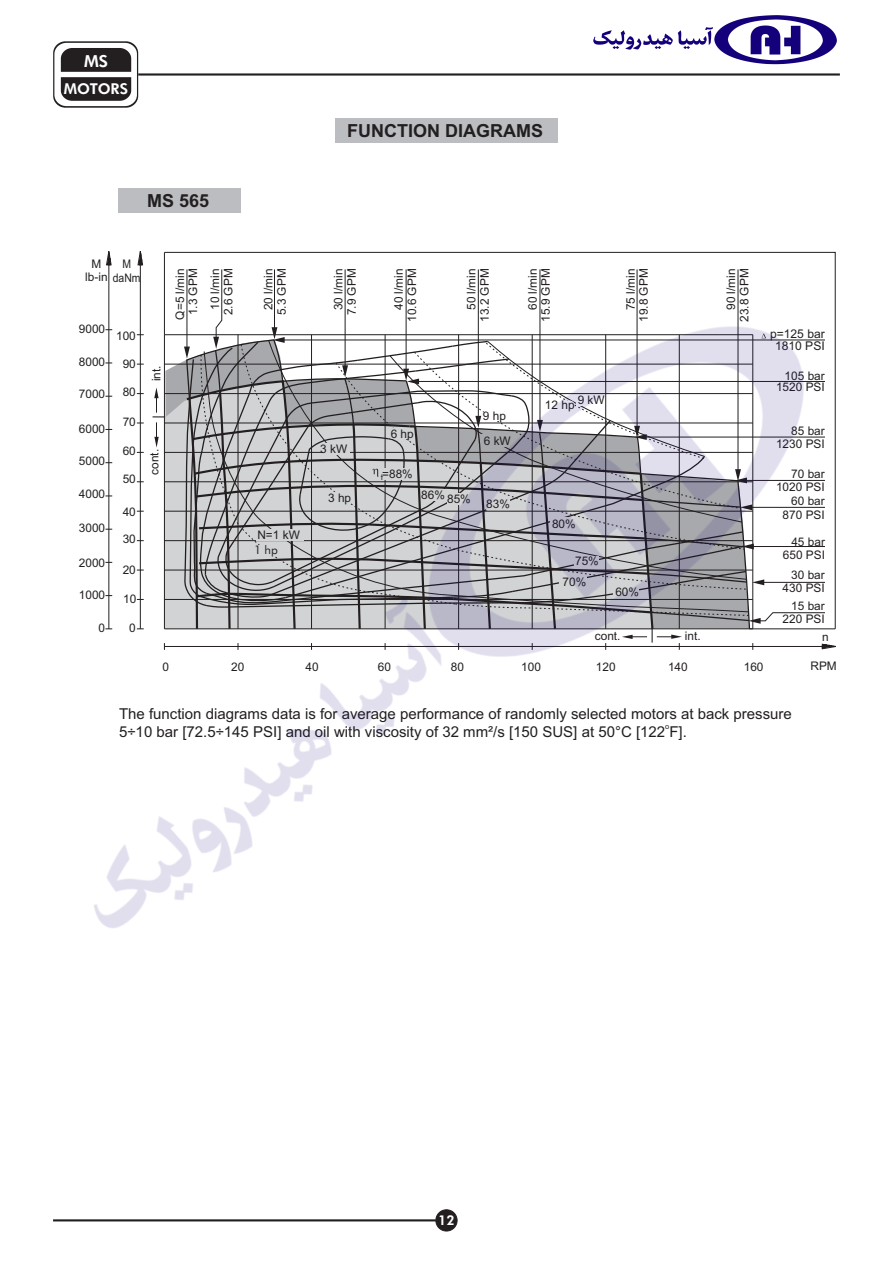
<style>
.page{position:relative;width:893px;height:1263px;background:#fff}
.page>*{position:absolute;margin:0;border:0;box-sizing:border-box;transform-origin:0 0}
.t1{font:700 18px "Arial";color:#231f20}
.t2{font:800 16.65px "Futura BT";color:#fff}
.t3{font:15px/17.4px "Arial";color:#231f20}
.t4{font:800 15px "Futura BT";color:#fff}
.t5{font:800 13.5px "Futura BT";color:#fff}
.t6{font:12px/11.4px "Arial";color:#231f20;text-align:center}
.t7{font:11.85px/13.2px "Arial";color:#231f20;text-align:right}
.t8{font:11.85px/13px "Arial";color:#231f20;scale:.88 1}
.t9{font:11.85px "Futura BT";color:#231f20}
.t10{font:8.85px "Futura BT";color:#231f20}
.t11{font:7.5px "Arial";color:#231f20}
</style>
<div class="page">
<svg style="left:53px;top:41px;width:85px;height:67px"></svg>
<hr style="left:138px;top:73px;width:702px;height:3px;background:#231f20">
<hr style="left:53px;top:1219px;width:383px;height:2px;background:#231f20">
<div style="left:436px;top:1210px;width:21px;height:21px;background:#231f20;border-radius:50%"></div>
<div style="left:436px;top:1210px;width:21px;height:21px;border:1px solid #231f20;border-radius:50%"></div>
<div style="left:118px;top:189px;width:122px;height:24px;background:#bbbdc0"></div>
<div style="left:335px;top:119px;width:223px;height:24px;background:#bbbdc0"></div>
<img style="left:94px;top:251px;width:742px;height:677px">
<img style="left:593px;top:15px;width:244px;height:50px">
<h2 class="t2" style="left:84px;top:51px;width:26px">MS</h2>
<p class="t4" style="left:64px;top:80px;width:66px">MOTORS</p>
<h1 class="t1" style="left:347px;top:121px;width:197px">FUNCTION DIAGRAMS</h1>
<h1 class="t1" style="left:147px;top:190px;width:64px">MS 565</h1>
<p class="t7" style="left:92px;top:259px;width:11px">M</p>
<p class="t8" style="left:85px;top:259px;width:64px;text-indent:37px">M lb-in daNm</p>
<p class="t7" style="left:79px;top:323px;width:28px">9000</p>
<p class="t7" style="left:79px;top:357px;width:28px">8000</p>
<p class="t7" style="left:79px;top:389px;width:28px">7000</p>
<p class="t7" style="left:79px;top:423px;width:28px">6000</p>
<p class="t7" style="left:79px;top:455px;width:28px">5000</p>
<p class="t7" style="left:79px;top:488px;width:28px">4000</p>
<p class="t7" style="left:79px;top:522px;width:28px">3000</p>
<p class="t7" style="left:79px;top:557px;width:28px">2000</p>
<p class="t7" style="left:79px;top:589px;width:28px">1000</p>
<p class="t7" style="left:99px;top:623px;width:8px">0</p>
<p class="t7" style="left:116px;top:330px;width:21px">100</p>
<p class="t7" style="left:123px;top:359px;width:15px">90</p>
<p class="t7" style="left:123px;top:387px;width:15px">80</p>
<p class="t7" style="left:123px;top:417px;width:15px">70</p>
<p class="t7" style="left:123px;top:446px;width:15px">60</p>
<p class="t7" style="left:123px;top:474px;width:15px">50</p>
<p class="t7" style="left:123px;top:506px;width:15px">40</p>
<p class="t7" style="left:123px;top:534px;width:15px">30</p>
<p class="t7" style="left:123px;top:564px;width:15px">20</p>
<p class="t7" style="left:123px;top:593px;width:15px">10</p>
<p class="t7" style="left:129px;top:622px;width:8px">0</p>
<p class="t7" style="left:263px;top:315px;width:48px;text-align:center;rotate:-90deg">20 l/min<br>5.3 GPM</p>
<p class="t7" style="left:333px;top:315px;width:48px;text-align:center;rotate:-90deg">30 l/min<br>7.9 GPM</p>
<p class="t7" style="left:393px;top:322px;width:55px;rotate:-90deg">40 l/min<br>10.6 GPM</p>
<p class="t7" style="left:466px;top:322px;width:55px;rotate:-90deg">50 l/min<br>13.2 GPM</p>
<p class="t7" style="left:527px;top:322px;width:55px;rotate:-90deg">60 l/min<br>15.9 GPM</p>
<p class="t7" style="left:209px;top:315px;width:48px;text-align:center;rotate:-90deg">10 l/min<br>2.6 GPM</p>
<p class="t7" style="left:725px;top:310px;width:43px;rotate:-90deg">90 l/min</p>
<p class="t7" style="left:174px;top:320px;width:53px;rotate:-90deg">Q=5 l/min</p>
<p class="t7" style="left:739px;top:322px;width:55px;rotate:-90deg">23.8 GPM</p>
<p class="t7" style="left:188px;top:315px;width:48px;rotate:-90deg">1.3 GPM</p>
<p class="t7" style="left:625px;top:322px;width:55px;rotate:-90deg">75 l/min<br>19.8 GPM</p>
<p class="t7" style="left:151px;top:381px;width:17px;rotate:-90deg">int.</p>
<p class="t7" style="left:149px;top:475px;width:27px;rotate:-90deg">cont.</p>
<p class="t7" style="left:257px;top:530px;width:44px">N=1 kW</p>
<p class="t9" style="left:254px;top:545px;width:25px">1 hp</p>
<p class="t7" style="left:320px;top:443px;width:28px">3 kW</p>
<p class="t7" style="left:328px;top:492px;width:25px">3 hp</p>
<p class="t7" style="left:391px;top:428px;width:25px">6 hp</p>
<p class="t7" style="left:382px;top:468px;width:32px">=88%</p>
<p class="t10" style="left:381px;top:473px;width:4px">t</p>
<p class="t7" style="left:421px;top:490px;width:25px">86%</p>
<p class="t7" style="left:447px;top:494px;width:25px">85%</p>
<p class="t7" style="left:483px;top:410px;width:25px">9 hp</p>
<p class="t7" style="left:484px;top:435px;width:28px">6 kW</p>
<p class="t7" style="left:486px;top:499px;width:25px">83%</p>
<p class="t7" style="left:578px;top:394px;width:28px">9 kW</p>
<p class="t7" style="left:545px;top:399px;width:31px">12 hp</p>
<p class="t7" style="left:552px;top:518px;width:25px">80%</p>
<p class="t7" style="left:575px;top:556px;width:25px">75%</p>
<p class="t7" style="left:562px;top:576px;width:25px">70%</p>
<p class="t7" style="left:615px;top:586px;width:25px">60%</p>
<p class="t7" style="left:595px;top:630px;width:27px">cont.</p>
<p class="t7" style="left:685px;top:630px;width:17px">int.</p>
<p class="t6" style="left:770px;top:330px;width:56px">p=125 bar<br>1810 PSI</p>
<p class="t7" style="left:776px;top:371px;width:50px;line-height:11.9px">105 bar<br>1520 PSI</p>
<p class="t6" style="left:776px;top:425px;width:50px;line-height:13.4px;text-align:right">85 bar<br>1230 PSI</p>
<p class="t7" style="left:776px;top:468px;width:50px">70 bar<br>1020 PSI</p>
<p class="t7" style="left:783px;top:496px;width:44px">60 bar<br>870 PSI</p>
<p class="t7" style="left:783px;top:536px;width:44px">45 bar<br>650 PSI</p>
<p class="t7" style="left:783px;top:569px;width:44px">30 bar<br>430 PSI</p>
<p class="t7" style="left:783px;top:601px;width:44px">15 bar<br>220 PSI</p>
<p class="t7" style="left:822px;top:631px;width:8px">n</p>
<p class="t7" style="left:162px;top:662px;width:8px">0</p>
<p class="t7" style="left:521px;top:662px;width:21px">100</p>
<p class="t7" style="left:810px;top:661px;width:28px">RPM</p>
<p class="t7" style="left:231px;top:662px;width:15px">20</p>
<p class="t7" style="left:744px;top:662px;width:21px">160</p>
<p class="t7" style="left:378px;top:662px;width:15px">60</p>
<p class="t7" style="left:451px;top:662px;width:15px">80</p>
<p class="t7" style="left:668px;top:662px;width:21px">140</p>
<p class="t7" style="left:306px;top:662px;width:15px">40</p>
<p class="t7" style="left:596px;top:662px;width:21px">120</p>
<p class="t3" style="left:119px;top:707px;width:674px">The function diagrams data is for average performance of randomly selected motors at back pressure<br>5÷10 bar [72.5÷145 PSI] and oil with viscosity of 32 mm²/s [150 SUS] at 50°C [122 F].</p>
<p class="t11" style="left:665px;top:724px;width:6px">o</p>
<p class="t5" style="left:438px;top:1213px;width:18px">12</p>
</div>
